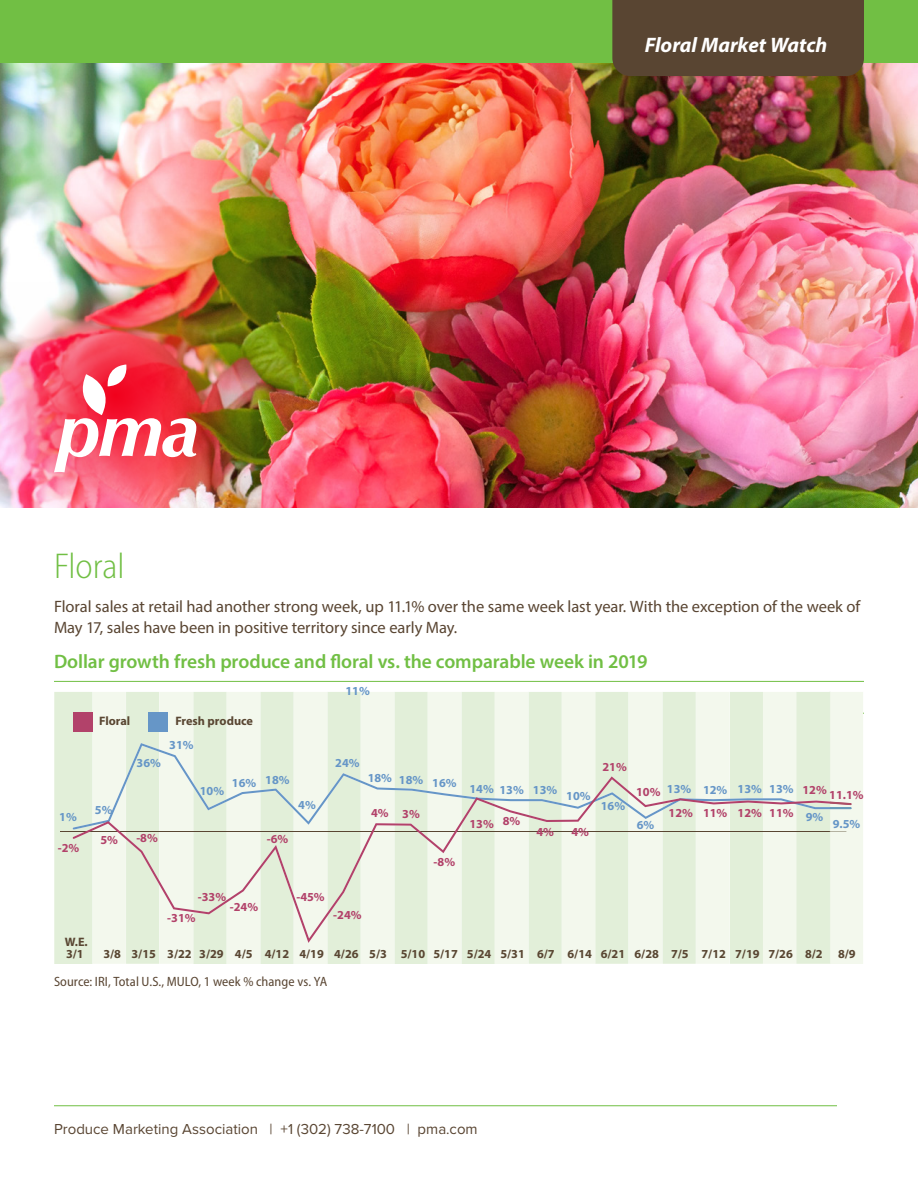
<style>
.page{position:relative;width:918px;height:1188px;background:#fff}
.page>*{position:absolute;margin:0;border:0;box-sizing:border-box;transform-origin:0 0}
.Body{font:300 semi-condensed 36px "Myriad Pro";color:#71bf44}
.Body-2{font:italic 700 21px "Myriad Pro";color:#fff}
.Table_Header{font:600 19.5px "Myriad Pro";letter-spacing:-.005em;color:#71bf44}
.Body-3{font:16.5px/21px "Myriad Pro";letter-spacing:-.005em;color:#594532}
.t1{font:15px "Proxima Nova";color:#594532}
.disclaimer{font:semi-condensed 13.5px "Myriad Pro";letter-spacing:.005em;color:#594532}
.t2{font:700 12.3px/12px "Myriad Pro";color:#594632}
.t3{font:700 12.3px/24.3px "Myriad Pro";color:#6696c7;text-align:right}
.t4{font:700 12.3px "Myriad Pro";color:#b2426a}
.s1{color:#b2426a}
</style>
<div class="page">
<img style="left:0;top:63px;width:918px;height:445px">
<img style="left:0;top:282px;width:230px;height:226px">
<svg style="left:54px;top:364px;width:142px;height:108px"></svg>
<div style="left:0;top:0;width:918px;height:63px;background:#71bf44"></div>
<div style="left:612px;top:0;width:252px;height:76px;background:#594532"></div>
<hr style="left:54px;top:1105px;width:783px;height:1px;background:#71bf44">
<hr style="left:54px;top:681px;width:810px;height:1px;background:#71bf44">
<svg style="left:54px;top:692px;width:810px;height:272px"></svg>
<p class="Body-2" style="left:645px;top:32px;width:184px">Floral Market Watch</p>
<p class="Body" style="left:54px;top:544px;width:72px">Floral</p>
<p class="Body-3" style="left:54px;top:596px;width:808px">Floral sales at retail had another strong week, up 11.1% over the same week last year. With the exception of the week of<br>May 17, sales have been in positive territory since early May.</p>
<p class="Table_Header" style="left:54px;top:649px;width:595px">Dollar growth fresh produce and floral vs. the comparable week in 2019</p>
<p class="t3" style="left:59px;top:804px;width:19px">1%</p>
<p class="t4" style="left:58px;top:840px;width:23px">-2%</p>
<p class="t2" style="left:99px;top:715px;width:33px">Floral</p>
<p class="t2" style="left:175px;top:715px;width:79px">Fresh produce</p>
<p class="t3" style="left:95px;top:798px;width:19px">5%</p>
<p class="t4" style="left:100px;top:831px;width:19px">5%</p>
<p class="t3" style="left:137px;top:750px;width:26px">36%</p>
<p class="t3" style="left:169px;top:733px;width:26px">31%</p>
<p class="t3" style="left:200px;top:778px;width:26px">10%</p>
<p class="t3" style="left:232px;top:769px;width:59px">16% 18%</p>
<p class="t4" style="left:136px;top:829px;width:23px">-8%</p>
<p class="t4" style="left:267px;top:830px;width:23px">-6%</p>
<p class="t3" style="left:298px;top:793px;width:19px">4%</p>
<p class="t3" style="left:345px;top:678px;width:26px">11%</p>
<p class="t3" style="left:335px;top:750px;width:26px">24%</p>
<p class="t3" style="left:368px;top:765px;width:26px">18%</p>
<p class="t4" style="left:371px;top:805px;width:19px">4%</p>
<p class="t3" style="left:399px;top:767px;width:26px">18%</p>
<p class="t4" style="left:402px;top:806px;width:19px">3%</p>
<p class="t3" style="left:432px;top:770px;width:26px">16%</p>
<p class="t4" style="left:434px;top:854px;width:23px">-8%</p>
<p class="t4" style="left:198px;top:889px;width:30px">-33%</p>
<p class="t4" style="left:230px;top:899px;width:30px">-24%</p>
<p class="t4" style="left:167px;top:910px;width:30px">-31%</p>
<p class="t4" style="left:296px;top:889px;width:30px">-45%</p>
<p class="t4" style="left:333px;top:907px;width:30px">-24%</p>
<p class="t4" style="left:603px;top:759px;width:26px">21%</p>
<p class="t3" style="left:469px;top:776px;width:26px">14%</p>
<p class="t3" style="left:499px;top:778px;width:59px">13% 13%</p>
<p class="t4" style="left:503px;top:813px;width:19px">8%</p>
<p class="t4" style="left:536px;top:823px;width:19px">4%</p>
<p class="t4" style="left:469px;top:816px;width:26px">13%</p>
<p class="t3" style="left:566px;top:784px;width:26px">10%</p>
<p class="t4" style="left:571px;top:823px;width:19px">4%</p>
<p class="t3" style="left:601px;top:793px;width:26px">16%</p>
<p class="t3" style="left:667px;top:776px;width:26px">13%</p>
<p class="t4" style="left:636px;top:784px;width:26px">10%</p>
<p class="t3" style="left:703px;top:777px;width:26px">12%</p>
<p class="t4" style="left:669px;top:805px;width:26px">12%</p>
<p class="t4" style="left:703px;top:805px;width:26px">11%</p>
<p class="t3" style="left:637px;top:812px;width:19px">6%</p>
<p class="t3" style="left:738px;top:776px;width:58px">13% 13%<br><span class="s1">11%</span></p>
<p class="t4" style="left:738px;top:805px;width:26px">12%</p>
<p class="t4" style="left:802px;top:782px;width:26px">12%</p>
<p class="t4" style="left:829px;top:787px;width:36px">11.1%</p>
<p class="t3" style="left:833px;top:812px;width:29px">9.5%</p>
<p class="t3" style="left:806px;top:804px;width:19px">9%</p>
<p class="t2" style="left:65px;top:935px;width:24px">W.E.<br>3/1</p>
<p class="t2" style="left:103px;top:947px;width:721px">3/8 3/15 3/22 3/29 4/5 4/12 4/19 4/26 5/3 5/10 5/17 5/24 5/31 6/7 6/14 6/21 6/28 7/5 7/12 7/19 7/26 8/2</p>
<p class="disclaimer" style="left:54px;top:974px;width:275px">Source: IRI, Total U.S., MULO, 1 week % change vs. YA</p>
<p class="t2" style="left:838px;top:947px;width:19px">8/9</p>
<p class="t1" style="left:54px;top:1118px;width:425px">Produce Marketing Association | +1 (302) 738-7100 | pma.com</p>
</div>
